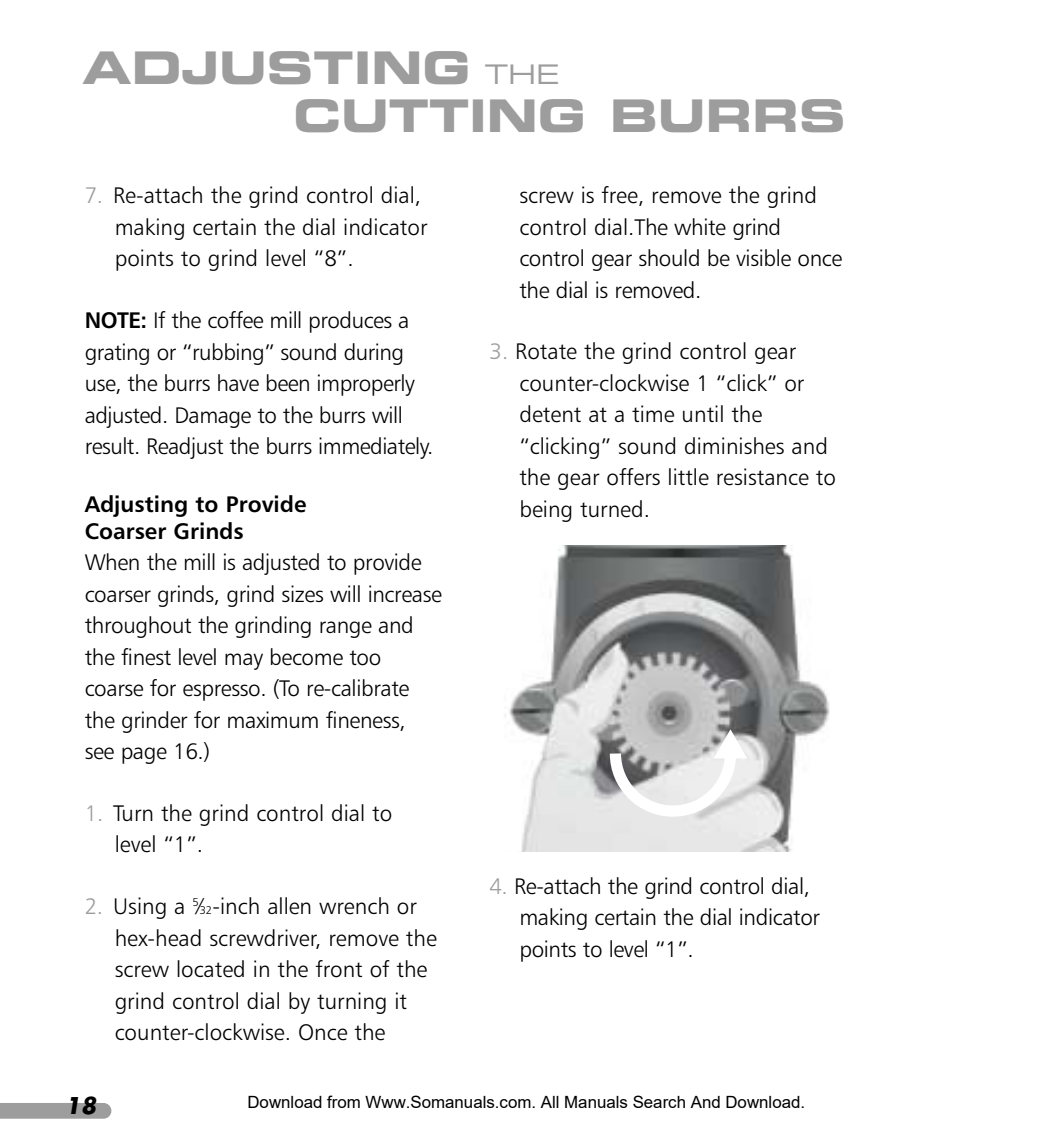
<style>
.page{position:relative;width:1053px;height:1134px;background:#fff}
.page>*{position:absolute;margin:0;border:0;box-sizing:border-box;transform-origin:0 0}
.t1{font:45px/47.2px "Eurostile Bold Extended Two";color:#9d9d9d}
.t2{font:22.5px/31.5px "Humanist 777 BT Light B";letter-spacing:-.015em;color:#000}
.t3{font:22.5px/27px "Humanist 777 BT Bold B";color:#000}
.t4{font:italic 700 22.5px "Futura";color:#000}
.t5{font:16.88px "Arial";color:#000}
.s1{font-family:"Eurostile Extended Two";font-size:27px}
.s2{color:#9d9d9d}
.s3{font-family:"Humanist 777 BT Bold B"}
.s4{font-size:11.25px}
</style>
<div class="page">
<svg style="left:0;top:1103px;width:111px;height:16px;background:#a0a0a0"></svg>
<img style="left:505px;top:546px;width:325px;height:306px">
<svg style="left:604px;top:729px;width:143px;height:88px"></svg>
<h1 class="t1" style="left:293px;top:49px;width:554px;text-indent:-211px">ADJUSTING <span class="s1">THE<br></span>CUTTING BURRS</h1>
<p class="t2" style="left:115px;top:180px;width:314px;text-indent:-30px"><span class="s2">7.</span> Re-attach the grind control dial, making certain the dial indicator points to grind level “8”.</p>
<p class="t2" style="left:85px;top:306px;width:350px"><span class="s3">NOTE:</span> If the coffee mill produces a grating or “rubbing” sound during use, the burrs have been improperly adjusted. Damage to the burrs will result. Readjust the burrs immediately.</p>
<p class="t3" style="left:85px;top:491px;width:223px">Adjusting to Provide<br>Coarser Grinds</p>
<p class="t2" style="left:85px;top:548px;width:359px">When the mill is adjusted to provide coarser grinds, grind sizes will increase throughout the grinding range and the finest level may become too coarse for espresso. (To re-calibrate the grinder for maximum fineness,<br>see page 16.)</p>
<p class="t2" style="left:115px;top:798px;width:279px;text-indent:-30px"><span class="s2">1.</span> Turn the grind control dial to level “1”.</p>
<p class="t2" style="left:115px;top:892px;width:324px;text-indent:-30px"><span class="s2">2.</span> Using a <sup>5</sup>⁄<span class="s4">32</span>-inch allen wrench or hex-head screwdriver, remove the screw located in the front of the grind control dial by turning it counter-clockwise. Once the</p>
<p class="t2" style="left:519px;top:181px;width:325px">screw is free, remove the grind control dial.The white grind control gear should be visible once the dial is removed.</p>
<p class="t2" style="left:519px;top:337px;width:318px;text-indent:-30px"><span class="s2">3.</span> Rotate the grind control gear counter-clockwise 1 “click” or detent at a time until the “clicking” sound diminishes and the gear offers little resistance to being turned.</p>
<p class="t2" style="left:519px;top:871px;width:302px;text-indent:-30px"><span class="s2">4.</span> Re-attach the grind control dial, making certain the dial indicator points to level “1”.</p>
<p class="t4" style="left:65px;top:1095px;width:32px">18</p>
<p class="t5" style="left:247px;top:1093px;width:559px">Download from Www.Somanuals.com. All Manuals Search And Download.</p>
</div>
